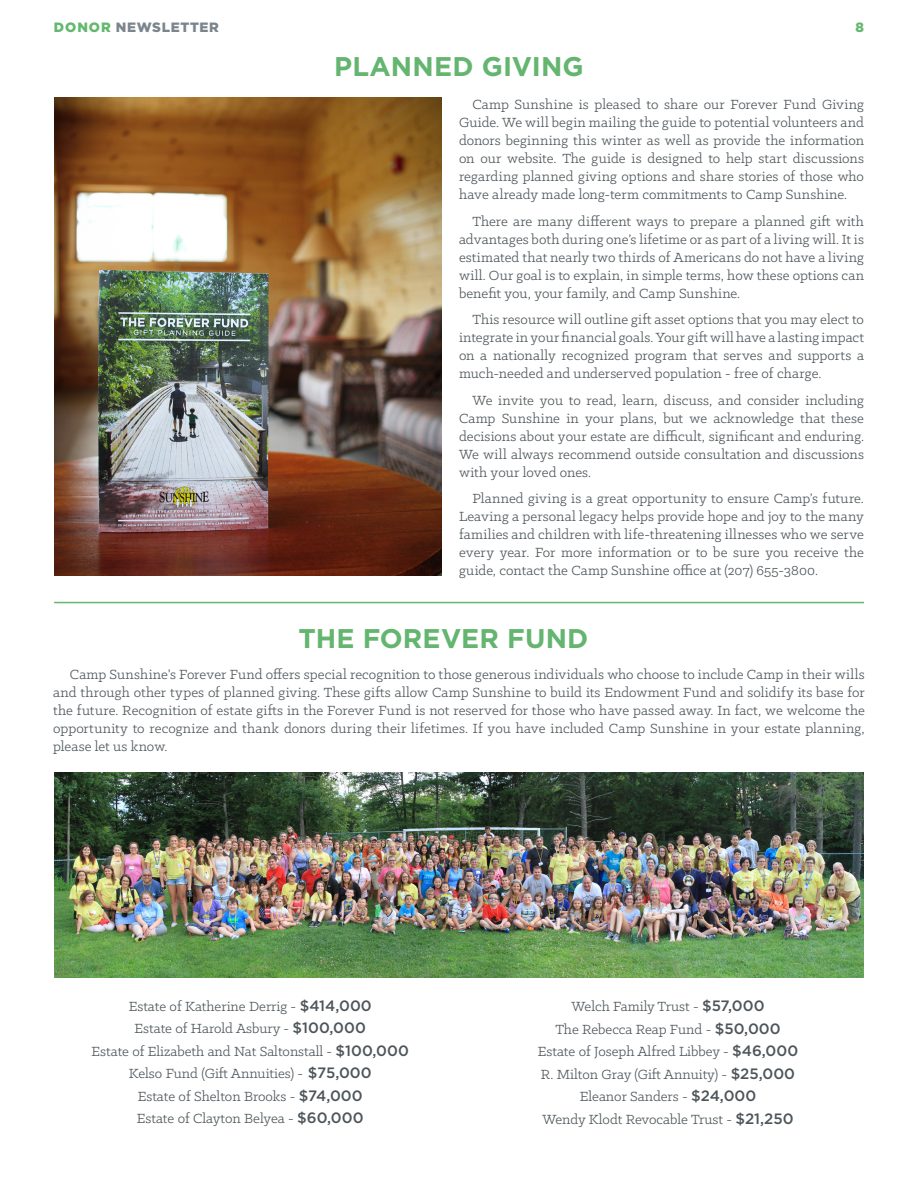
<style>
.page{position:relative;width:918px;height:1188px;background:#fff}
.page>*{position:absolute;margin:0;border:0;box-sizing:border-box;transform-origin:0 0}
.t1{font:700 27px "Gotham";letter-spacing:.005em;color:#64b56f}
.t2{font:15px/18px "Klinic Slab";color:#4e555a;text-align:justify}
.t3{font:900 13.5px "Gotham";letter-spacing:.05em;color:#7b858d}
.t4{font:900 13.5px "Gotham";color:#63b86d}
.s1{color:#63b86d}
.s2{font-family:"Gotham";font-weight:500}
</style>
<div class="page">
<hr style="left:54px;top:602px;width:810px;height:1px;background:#64b56f">
<img style="left:54px;top:773px;width:810px;height:205px">
<img style="left:54px;top:98px;width:388px;height:477px">
<p class="t3" style="left:54px;top:18px;width:166px"><span class="s1">DONOR</span> NEWSLETTER</p>
<p class="t4" style="left:856px;top:18px;width:10px">8</p>
<h1 class="t1" style="left:334px;top:48px;width:251px">PLANNED GIVING</h1>
<p class="t2" style="left:459px;top:95px;width:407px;text-indent:14px">Camp Sunshine is pleased to share our Forever Fund Giving Guide. We will begin mailing the guide to potential volunteers and donors beginning this winter as well as provide the information on our website. The guide is designed to help start discussions regarding planned giving options and share stories of those who have already made long-term commitments to Camp Sunshine.</p>
<p class="t2" style="left:459px;top:212px;width:407px;text-indent:14px">There are many different ways to prepare a planned gift with advantages both during one’s lifetime or as part of a living will. It is estimated that nearly two thirds of Americans do not have a living will. Our goal is to explain, in simple terms, how these options can benefit you, your family, and Camp Sunshine.</p>
<p class="t2" style="left:459px;top:310px;width:407px;text-indent:14px">This resource will outline gift asset options that you may elect to integrate in your financial goals. Your gift will have a lasting impact on a nationally recognized program that serves and supports a much-needed and underserved population - free of charge.</p>
<p class="t2" style="left:459px;top:391px;width:407px;text-indent:14px">We invite you to read, learn, discuss, and consider including Camp Sunshine in your plans, but we acknowledge that these decisions about your estate are difficult, significant and enduring.<br>We will always recommend outside consultation and discussions with your loved ones.</p>
<p class="t2" style="left:459px;top:489px;width:407px;text-indent:14px">Planned giving is a great opportunity to ensure Camp’s future.<br>Leaving a personal legacy helps provide hope and joy to the many families and children with life-threatening illnesses who we serve every year. For more information or to be sure you receive the guide, contact the Camp Sunshine office at (207) 655-3800.</p>
<h1 class="t1" style="left:299px;top:621px;width:291px">THE FOREVER FUND</h1>
<p class="t2" style="left:53px;top:665px;width:813px;text-indent:17px">Camp Sunshine’s Forever Fund offers special recognition to those generous individuals who choose to include Camp in their wills and through other types of planned giving. These gifts allow Camp Sunshine to build its Endowment Fund and solidify its base for the future. Recognition of estate gifts in the Forever Fund is not reserved for those who have passed away. In fact, we welcome the opportunity to recognize and thank donors during their lifetimes. If you have included Camp Sunshine in your estate planning, please let us know.</p>
<p class="t2" style="left:92px;top:995px;width:319px;line-height:22.5px;text-align:center">Estate of Katherine Derrig - <span class="s2">$414,000<br></span>Estate of Harold Asbury - <span class="s2">$100,000<br></span>Estate of Elizabeth and Nat Saltonstall - <span class="s2">$100,000<br></span>Kelso Fund (Gift Annuities) - <span class="s2">$75,000<br></span>Estate of Shelton Brooks - <span class="s2">$74,000<br></span>Estate of Clayton Belyea - <span class="s2">$60,000</span></p>
<p class="t2" style="left:538px;top:995px;width:262px;line-height:22.5px;text-align:center">Welch Family Trust - <span class="s2">$57,000<br></span>The Rebecca Reap Fund - <span class="s2">$50,000<br></span>Estate of Joseph Alfred Libbey - <span class="s2">$46,000<br></span>R. Milton Gray (Gift Annuity) - <span class="s2">$25,000<br></span>Eleanor Sanders - <span class="s2">$24,000<br></span>Wendy Klodt Revocable Trust - <span class="s2">$21,250</span></p>
</div>
